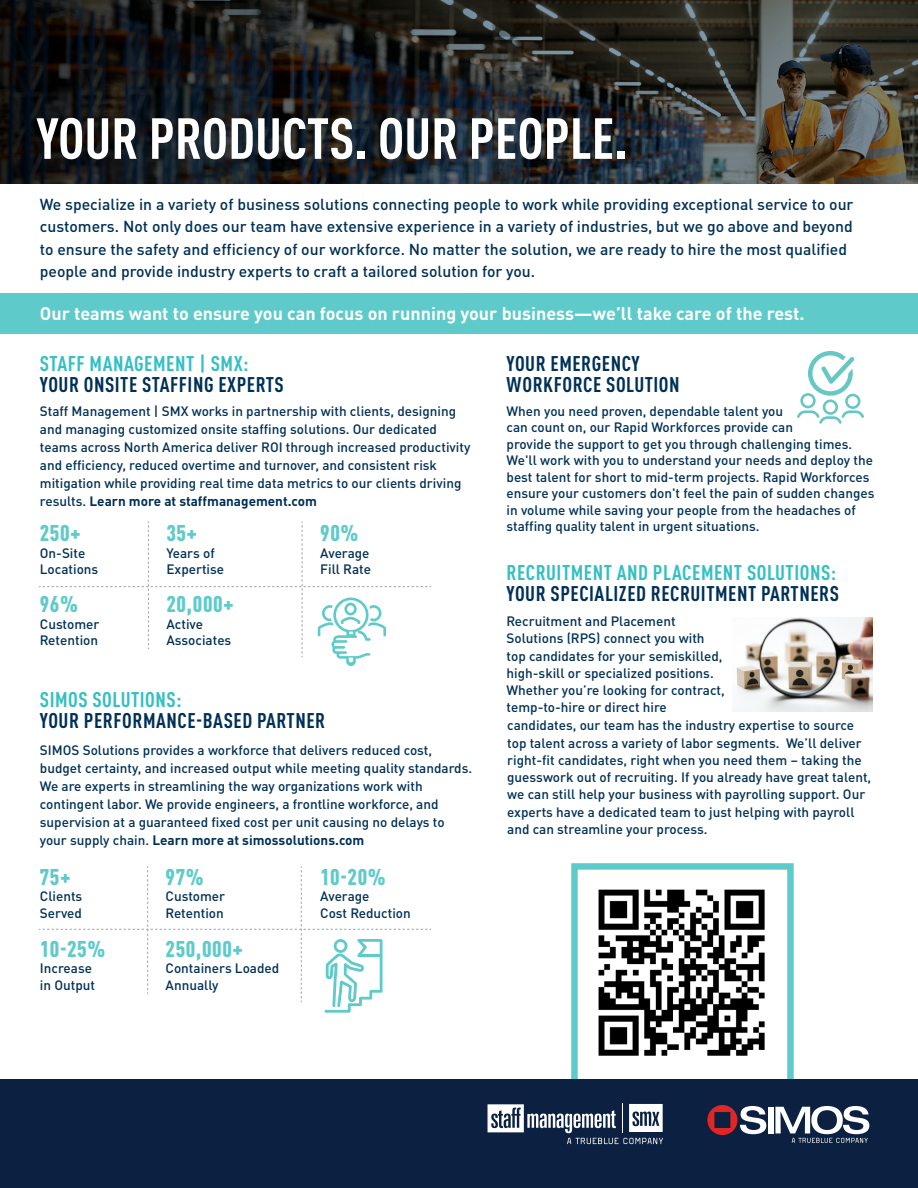
<style>
.page{position:relative;width:918px;height:1188px;background:#fff}
.page>*{position:absolute;margin:0;border:0;box-sizing:border-box;transform-origin:0 0}
.t1{font:700 condensed 57px "DINOT";color:#fff}
.t2{font:900 condensed 22.5px "DINOT";letter-spacing:.025em;color:#5ecbca}
.t3{font:700 condensed 21px/21px "DINOT";letter-spacing:.025em;color:#003056}
.t4{font:700 condensed 21px "DINOT";letter-spacing:.025em;color:#35bfc3}
.t5{font:700 18px "DINOT";color:#fff}
.t6{font:500 15.75px/22.5px "DINOT";color:#003056}
.t7{font:500 13.5px/17.2px "DINOT";color:#003056}
.s1{font-weight:700}
</style>
<div class="page">
<div style="left:571px;top:863px;width:223px;height:257px;background:#fff;border:6px solid #5ecbca"></div>
<svg style="left:0;top:0;width:918px;height:184px;background:#272827"></svg>
<div style="left:0;top:294px;width:918px;height:40px;background:#5ecbca"></div>
<div style="left:0;top:1079px;width:918px;height:109px;background:#0c2141"></div>
<svg style="left:488px;top:1104px;width:175px;height:40px"></svg>
<hr style="left:622px;top:1103px;width:1px;height:30px;background:#fff">
<svg style="left:39px;top:522px;width:392px;height:144px"></svg>
<svg style="left:797px;top:351px;width:67px;height:73px"></svg>
<svg style="left:39px;top:867px;width:392px;height:146px"></svg>
<div style="left:768px;top:1107px;width:5px;height:26px;background:#fff"></div>
<svg style="left:707px;top:1105px;width:59px;height:30px"></svg>
<svg style="left:775px;top:1106px;width:94px;height:37px"></svg>
<img style="left:598px;top:889px;width:167px;height:167px">
<img style="left:732px;top:618px;width:141px;height:94px">
<h1 class="t1" style="left:36px;top:104px;width:593px">YOUR PRODUCTS. OUR PEOPLE.</h1>
<p class="t6" style="left:40px;top:192px;width:815px">We specialize in a variety of business solutions connecting people to work while providing exceptional service to our customers. Not only does our team have extensive experience in a variety of industries, but we go above and beyond to ensure the safety and efficiency of our workforce. No matter the solution, we are ready to hire the most qualified people and provide industry experts to craft a tailored solution for you.</p>
<h3 class="t5" style="left:40px;top:302px;width:766px">Our teams want to ensure you can focus on running your business—we’ll take care of the rest.</h3>
<h3 class="t4" style="left:40px;top:351px;width:210px">STAFF MANAGEMENT | SMX:</h3>
<h3 class="t3" style="left:40px;top:374px;width:246px">YOUR ONSITE STAFFING EXPERTS</h3>
<p class="t7" style="left:40px;top:402px;width:432px;line-height:18px">Staff Management | SMX works in partnership with clients, designing and managing customized onsite staffing solutions. Our dedicated teams across North America deliver ROI through increased productivity and efficiency, reduced overtime and turnover, and consistent risk mitigation while providing real time data metrics to our clients driving results. <span class="s1">Learn more at staffmanagement.com</span></p>
<h2 class="t2" style="left:40px;top:519px;width:42px">250+</h2>
<h2 class="t2" style="left:166px;top:519px;width:32px">35+</h2>
<h2 class="t2" style="left:320px;top:519px;width:40px">90%</h2>
<p class="t7" style="left:40px;top:545px;width:60px;line-height:16.2px">On-Site<br>Locations</p>
<p class="t7" style="left:166px;top:545px;width:59px;line-height:16.2px">Years of<br>Expertise</p>
<p class="t7" style="left:320px;top:545px;width:52px;line-height:16.2px">Average<br>Fill Rate</p>
<h2 class="t2" style="left:40px;top:590px;width:40px">96%</h2>
<h2 class="t2" style="left:166px;top:590px;width:69px">20,000+</h2>
<p class="t7" style="left:40px;top:616px;width:61px;line-height:16.2px">Customer<br>Retention</p>
<p class="t7" style="left:166px;top:616px;width:66px;line-height:16.2px">Active<br>Associates</p>
<h3 class="t4" style="left:40px;top:687px;width:143px">SIMOS SOLUTIONS:</h3>
<h3 class="t3" style="left:40px;top:710px;width:287px">YOUR PERFORMANCE-BASED PARTNER</h3>
<p class="t7" style="left:40px;top:740px;width:434px;line-height:18px">SIMOS Solutions provides a workforce that delivers reduced cost, budget certainty, and increased output while meeting quality standards.<br>We are experts in streamlining the way organizations work with contingent labor. We provide engineers, a frontline workforce, and supervision at a guaranteed fixed cost per unit causing no delays to your supply chain. <span class="s1">Learn more at simossolutions.com</span></p>
<h2 class="t2" style="left:40px;top:863px;width:32px">75+</h2>
<h2 class="t2" style="left:166px;top:863px;width:40px">97%</h2>
<h2 class="t2" style="left:320px;top:863px;width:67px">10-20%</h2>
<p class="t7" style="left:40px;top:888px;width:44px;line-height:16.2px">Clients<br>Served</p>
<p class="t7" style="left:166px;top:888px;width:61px;line-height:16.2px">Customer<br>Retention</p>
<p class="t7" style="left:320px;top:888px;width:92px;line-height:16.2px">Average<br>Cost Reduction</p>
<h2 class="t2" style="left:40px;top:935px;width:67px">10-25%</h2>
<h2 class="t2" style="left:166px;top:935px;width:79px">250,000+</h2>
<p class="t7" style="left:40px;top:960px;width:57px;line-height:16.2px">Increase in Output</p>
<p class="t7" style="left:166px;top:960px;width:115px;line-height:16.2px">Containers Loaded<br>Annually</p>
<h3 class="t3" style="left:507px;top:353px;width:175px">YOUR EMERGENCY<br>WORKFORCE SOLUTION</h3>
<p class="t7" style="left:507px;top:402px;width:369px;line-height:16.5px">When you need proven, dependable talent you<br>can count on, our Rapid Workforces provide can<br>provide the support to get you through challenging times.<br>We'll work with you to understand your needs and deploy the best talent for short to mid-term projects. Rapid Workforces ensure your customers don't feel the pain of sudden changes in volume while saving your people from the headaches of staffing quality talent in urgent situations.</p>
<h3 class="t4" style="left:507px;top:560px;width:331px">RECRUITMENT AND PLACEMENT SOLUTIONS:</h3>
<h3 class="t3" style="left:507px;top:583px;width:334px">YOUR SPECIALIZED RECRUITMENT PARTNERS</h3>
<p class="t7" style="left:507px;top:612px;width:220px">Recruitment and Placement Solutions (RPS) connect you with top candidates for your semiskilled, high-skill or specialized positions.<br>Whether you’re looking for contract, temp-to-hire or direct hire</p>
<p class="t7" style="left:507px;top:717px;width:366px">candidates, our team has the industry expertise to source top talent across a variety of labor segments. We’ll deliver right-fit candidates, right when you need them – taking the guesswork out of recruiting. If you already have great talent, we can still help your business with payrolling support. Our experts have a dedicated team to just helping with payroll and can streamline your process.</p>
</div>
